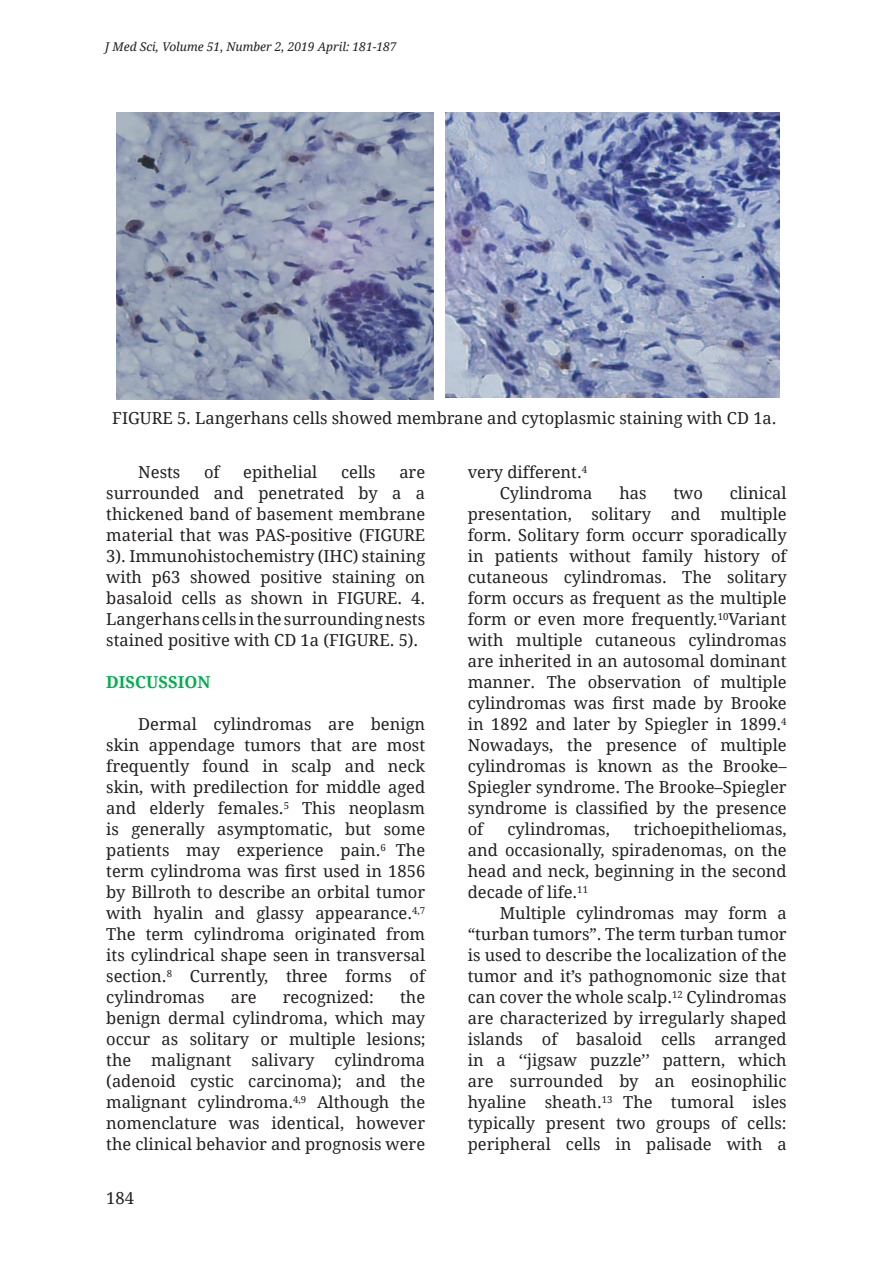
<style>
.page{position:relative;width:893px;height:1263px;background:#fff}
.page>*{position:absolute;margin:0;border:0;box-sizing:border-box;transform-origin:0 0}
.t1{font:16.5px/21px "Droid Serif";color:#231f20;text-align:justify}
.t2{font:700 16.5px "Droid Serif";color:#00b050}
.t3{font:italic 12px "Droid Serif";color:#231f20}
</style>
<div class="page">
<img style="left:117px;top:112px;width:316px;height:287px">
<img style="left:445px;top:112px;width:334px;height:286px">
<p class="t3" style="left:105px;top:39px;width:293px">J Med Sci, Volume 51, Number 2, 2019 April: 181-187</p>
<p class="t1" style="left:112px;top:407px;width:666px">FIGURE 5. Langerhans cells showed membrane and cytoplasmic staining with CD 1a.</p>
<p class="t1" style="left:138px;top:461px;width:44px">Nests</p>
<p class="t1" style="left:204px;top:461px;width:17px">of</p>
<p class="t1" style="left:243px;top:461px;width:76px">epithelial</p>
<p class="t1" style="left:341px;top:461px;width:36px">cells</p>
<p class="t1" style="left:468px;top:461px;width:121px">very different.<sup>4</sup></p>
<p class="t1" style="left:500px;top:482px;width:94px">Cylindroma</p>
<p class="t1" style="left:619px;top:482px;width:29px">has</p>
<p class="t1" style="left:673px;top:482px;width:31px">two</p>
<p class="t1" style="left:106px;top:461px;width:320px;text-indent:293px">are surrounded and penetrated by a a thickened band of basement membrane material that was PAS-positive (FIGURE 3). Immunohistochemistry (IHC) staining with p63 showed positive staining on basaloid cells as shown in FIGURE. 4.<br>Langerhans cells in the surrounding nests stained positive with CD 1a (FIGURE. 5).</p>
<p class="t2" style="left:106px;top:671px;width:106px">DISCUSSION</p>
<p class="t1" style="left:106px;top:713px;width:320px;text-indent:32px">Dermal cylindromas are benign skin appendage tumors that are most frequently found in scalp and neck skin, with predilection for middle aged and elderly females.<sup>5</sup> This neoplasm is generally asymptomatic, but some patients may experience pain.<sup>6</sup> The term cylindroma was first used in 1856 by Billroth to describe an orbital tumor with hyalin and glassy appearance.<sup>4,7<br></sup>The term cylindroma originated from its cylindrical shape seen in transversal section.<sup>8</sup> Currently, three forms of cylindromas</p>
<p class="t1" style="left:468px;top:482px;width:320px;text-indent:262px">clinical presentation, solitary and multiple form. Solitary form occurr sporadically in patients without family history of cutaneous cylindromas. The solitary form occurs as frequent as the multiple form or even more frequently.<sup>10</sup>Variant with multiple cutaneous cylindromas are inherited in an autosomal dominant manner. The observation of multiple cylindromas was first made by Brooke in 1892 and later by Spiegler in 1899.<sup>4<br></sup>Nowadays, the presence of multiple cylindromas is known as the Brooke– Spiegler syndrome. The Brooke–Spiegler syndrome is classified by the presence of</p>
<p class="t1" style="left:468px;top:818px;width:320px;text-indent:166px">trichoepitheliomas, and occasionally, spiradenomas, on the head and neck, beginning in the second decade of life.<sup>11</sup></p>
<p class="t1" style="left:468px;top:902px;width:320px;text-indent:32px">Multiple cylindromas may form a “turban tumors”. The term turban tumor is used to describe the localization of the tumor and it’s pathognomonic size that can cover the whole scalp.<sup>12</sup> Cylindromas are characterized by irregularly shaped islands of basaloid cells arranged in a ‘‘jigsaw puzzle’’ pattern, which are surrounded by an eosinophilic hyaline sheath.<sup>13</sup> The tumoral isles typically present two groups of cells: peripheral cells in palisade with a</p>
<p class="t1" style="left:507px;top:818px;width:104px">cylindromas,</p>
<p class="t1" style="left:106px;top:986px;width:320px;text-indent:294px">the benign dermal cylindroma, which may occur as solitary or multiple lesions; the malignant salivary cylindroma (adenoid cystic carcinoma); and the malignant cylindroma.<sup>4,9</sup> Although the nomenclature was identical, however the clinical behavior and prognosis were</p>
<p class="t1" style="left:231px;top:986px;width:27px">are</p>
<p class="t1" style="left:283px;top:986px;width:93px">recognized:</p>
<p class="t1" style="left:106px;top:1187px;width:29px">184</p>
</div>
